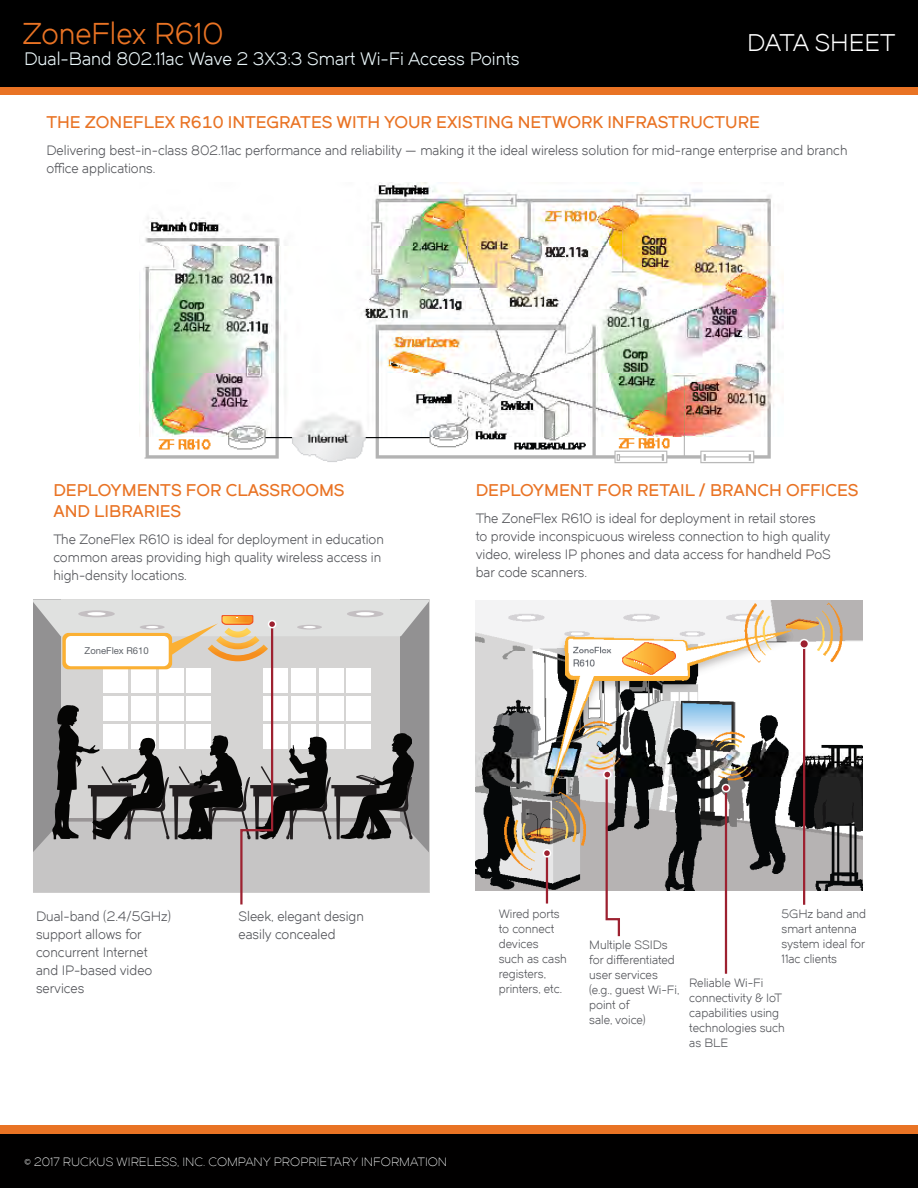
<style>
.page{position:relative;width:918px;height:1188px;background:#fff}
.page>*{position:absolute;margin:0;border:0;box-sizing:border-box;transform-origin:0 0}
.Main_Title{font:30px "Dual 400";color:#e97324}
.Main_Title-2{font:24px "Dual 400";color:#fff}
.Main_Title-3{font:24px "Dual 400";letter-spacing:-.025em;color:#fff}
.Main_Sub-Title{font:18px "Dual 400";color:#ebf7fa}
.BODY_SUBHEAD_Orange{font:16.5px/21px "Dual 600";color:#e97324}
.t1{font:13.5px/18px "Dual 400";color:#54555a}
.t2{font:12px/15px "Dual 400";color:#54555a}
.t3{font:12px "Dual 300";color:#fff}
.t4{font:9.45px "Helvetica Neue LT Std";color:#5f6369}
</style>
<div class="page">
<div style="left:0;top:86px;width:918px;height:8px;background:#e97324"></div>
<div style="left:0;top:0;width:918px;height:86px;background:#000"></div>
<div style="left:0;top:1126px;width:918px;height:8px;background:#e97324"></div>
<div style="left:0;top:1134px;width:918px;height:54px;background:#010000"></div>
<img style="left:139px;top:182px;width:645px;height:282px">
<img style="left:476px;top:600px;width:387px;height:291px">
<div style="left:604px;top:771px;width:7px;height:7px;background:#9d2130;border-radius:50%"></div>
<div style="left:603px;top:770px;width:9px;height:9px;border:2px solid #fff;border-radius:50%"></div>
<div style="left:722px;top:785px;width:7px;height:7px;background:#9d2130;border-radius:50%"></div>
<div style="left:722px;top:784px;width:8px;height:8px;border:2px solid #fff;border-radius:50%"></div>
<div style="left:543px;top:850px;width:8px;height:7px;background:#9d2130;border-radius:50%"></div>
<div style="left:543px;top:849px;width:8px;height:9px;border:2px solid #fff;border-radius:50%"></div>
<hr style="left:546px;top:858px;width:2px;height:46px;background:#9d2130">
<hr style="left:803px;top:646px;width:2px;height:259px;background:#9d2130">
<svg style="left:604px;top:777px;width:17px;height:160px"></svg>
<hr style="left:725px;top:793px;width:2px;height:181px;background:#9d2130">
<div style="left:800px;top:640px;width:8px;height:8px;background:#9d2130;border-radius:50%"></div>
<div style="left:799px;top:639px;width:10px;height:10px;border:2px solid #fff;border-radius:50%"></div>
<svg style="left:33px;top:599px;width:396px;height:306px"></svg>
<div style="left:269px;top:621px;width:7px;height:7px;background:#9d2130;border-radius:50%"></div>
<div style="left:268px;top:620px;width:8px;height:8px;border:2px solid #fff;border-radius:50%"></div>
<p class="Main_Title" style="left:22px;top:15px;width:202px">ZoneFlex R610</p>
<p class="Main_Sub-Title" style="left:24px;top:48px;width:497px">Dual-Band 802.11ac Wave 2 3X3:3 Smart Wi-Fi Access Points</p>
<p class="Main_Title-2" style="left:747px;top:28px;width:150px">DATA SHEET</p>
<p class="Main_Title-3" style="left:753px;top:28px;width:64px">DATA</p>
<p class="BODY_SUBHEAD_Orange" style="left:46px;top:112px;width:715px">THE ZONEFLEX R610 INTEGRATES WITH YOUR EXISTING NETWORK INFRASTRUCTURE</p>
<p class="t1" style="left:46px;top:142px;width:803px">Delivering best-in-class 802.11ac performance and reliability — making it the ideal wireless solution for mid-range enterprise and branch office applications.</p>
<p class="BODY_SUBHEAD_Orange" style="left:53px;top:479px;width:293px">DEPLOYMENTS FOR CLASSROOMS<br>AND LIBRARIES</p>
<p class="t1" style="left:53px;top:530px;width:332px">The ZoneFlex R610 is ideal for deployment in education common areas providing high quality wireless access in high-density locations.</p>
<p class="t4" style="left:85px;top:645px;width:66px">ZoneFlex R610</p>
<p class="BODY_SUBHEAD_Orange" style="left:476px;top:479px;width:384px">DEPLOYMENT FOR RETAIL / BRANCH OFFICES</p>
<p class="t1" style="left:476px;top:509px;width:357px">The ZoneFlex R610 is ideal for deployment in retail stores<br>to provide inconspicuous wireless connection to high quality video, wireless IP phones and data access for handheld PoS bar code scanners.</p>
<p class="t1" style="left:36px;top:907px;width:136px">Dual-band (2.4/5GHz) support allows for concurrent Internet and IP-based video services</p>
<p class="t1" style="left:238px;top:907px;width:127px">Sleek, elegant design easily concealed</p>
<p class="t3" style="left:24px;top:1154px;width:425px">© 2017 RUCKUS WIRELESS, INC. COMPANY PROPRIETARY INFORMATION</p>
<p class="t2" style="left:499px;top:907px;width:70px">Wired ports to connect devices<br>such as cash registers, printers, etc.</p>
<p class="t2" style="left:782px;top:906px;width:86px">5GHz band and smart antenna system ideal for<br>11ac clients</p>
<p class="t2" style="left:589px;top:938px;width:92px">Multiple SSIDs for differentiated user services (e.g., guest Wi-Fi, point of<br>sale, voice)</p>
<p class="t2" style="left:689px;top:976px;width:97px">Reliable Wi-Fi connectivity &amp; IoT capabilities using technologies such as BLE</p>
</div>
